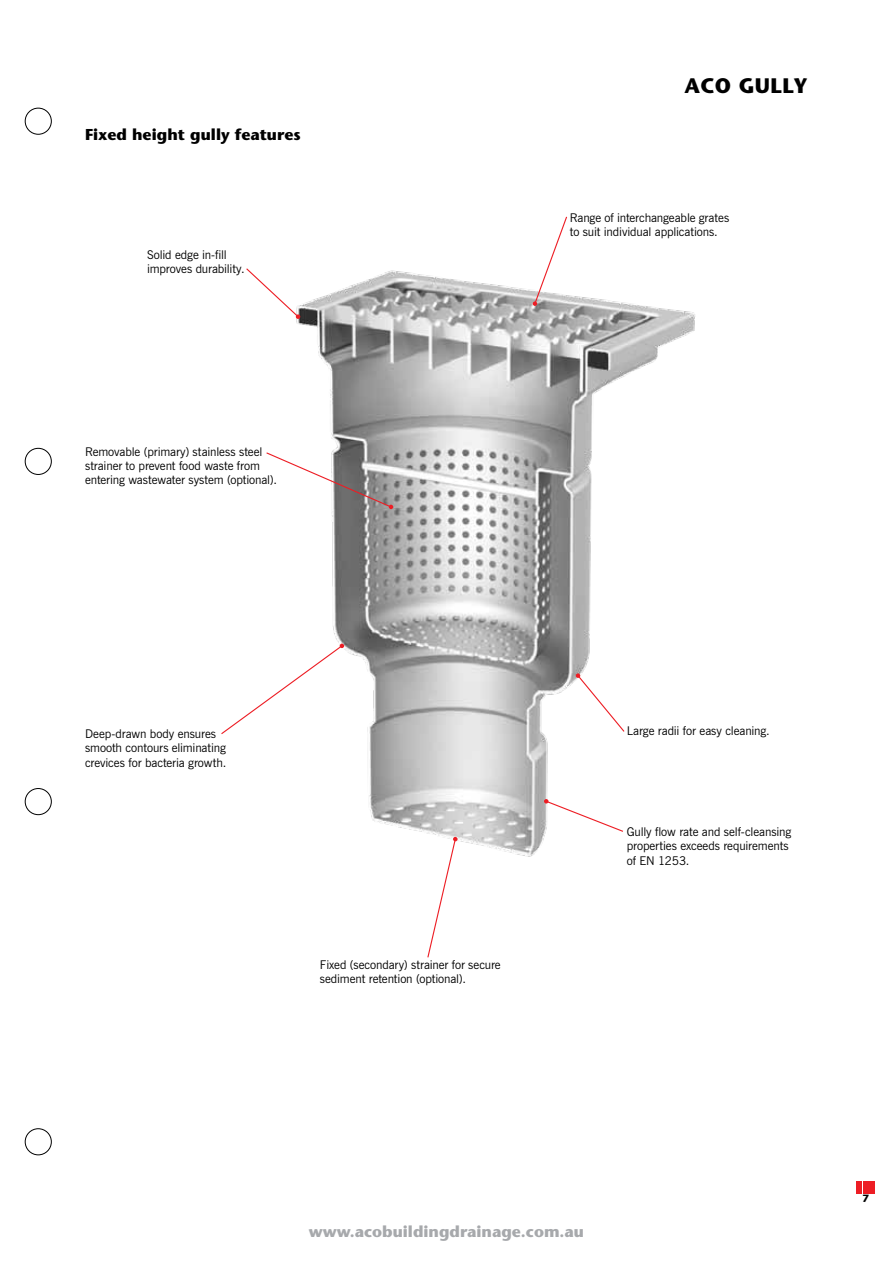
<style>
.page{position:relative;width:893px;height:1263px;background:#fff}
.page>*{position:absolute;margin:0;border:0;box-sizing:border-box;transform-origin:0 0}
.t1{font:700 21px "Stone Sans";letter-spacing:.02em;color:#000}
.t2{font:700 15.75px "Stone Sans";color:#a7a9ac}
.t3{font:700 15.75px "Stone Sans";letter-spacing:.005em;color:#000}
.t4{font:12px/14.4px "News Gothic BT";letter-spacing:-.01em;color:#000}
.t5{font:700 10.5px "Stone Sans";color:#000}
</style>
<div class="page">
<div style="left:857px;top:1181px;width:5px;height:13px;background:#ed1d24"></div>
<div style="left:863px;top:1181px;width:5px;height:13px;background:#ed1d24"></div>
<div style="left:869px;top:1181px;width:6px;height:13px;background:#ed1d24"></div>
<div style="left:25px;top:108px;width:27px;height:26px;border:1px solid #000;border-radius:50%"></div>
<div style="left:25px;top:448px;width:27px;height:27px;border:1px solid #000;border-radius:50%"></div>
<div style="left:25px;top:788px;width:27px;height:27px;border:1px solid #000;border-radius:50%"></div>
<div style="left:25px;top:1128px;width:27px;height:27px;border:1px solid #000;border-radius:50%"></div>
<img style="left:296px;top:270px;width:400px;height:587px">
<svg style="left:266px;top:451px;width:127px;height:58px"></svg>
<svg style="left:576px;top:673px;width:50px;height:60px"></svg>
<svg style="left:427px;top:837px;width:31px;height:121px"></svg>
<svg style="left:246px;top:268px;width:54px;height:51px"></svg>
<svg style="left:221px;top:644px;width:123px;height:91px"></svg>
<svg style="left:544px;top:799px;width:80px;height:34px"></svg>
<svg style="left:533px;top:216px;width:35px;height:90px"></svg>
<h2 class="t3" style="left:85px;top:125px;width:217px">Fixed height gully features</h2>
<p class="t4" style="left:147px;top:247px;width:99px">Solid edge in-fill improves durability.</p>
<p class="t4" style="left:85px;top:444px;width:193px">Removable (primary) stainless steel strainer to prevent food waste from entering wastewater system (optional).</p>
<h1 class="t1" style="left:684px;top:73px;width:125px">ACO GULLY</h1>
<p class="t4" style="left:570px;top:210px;width:161px">Range of interchangeable grates to suit individual applications.</p>
<p class="t4" style="left:85px;top:726px;width:143px">Deep-drawn body ensures smooth contours eliminating crevices for bacteria growth.</p>
<p class="t4" style="left:320px;top:957px;width:182px">Fixed (secondary) strainer for secure sediment retention (optional).</p>
<p class="t4" style="left:627px;top:724px;width:145px">Large radii for easy cleaning.</p>
<p class="t4" style="left:627px;top:824px;width:166px">Gully flow rate and self‑cleansing properties exceeds requirements of EN 1253.</p>
<h2 class="t2" style="left:309px;top:1221px;width:277px">www.acobuildingdrainage.com.au</h2>
<p class="t5" style="left:862px;top:1192px;width:8px">7</p>
</div>
